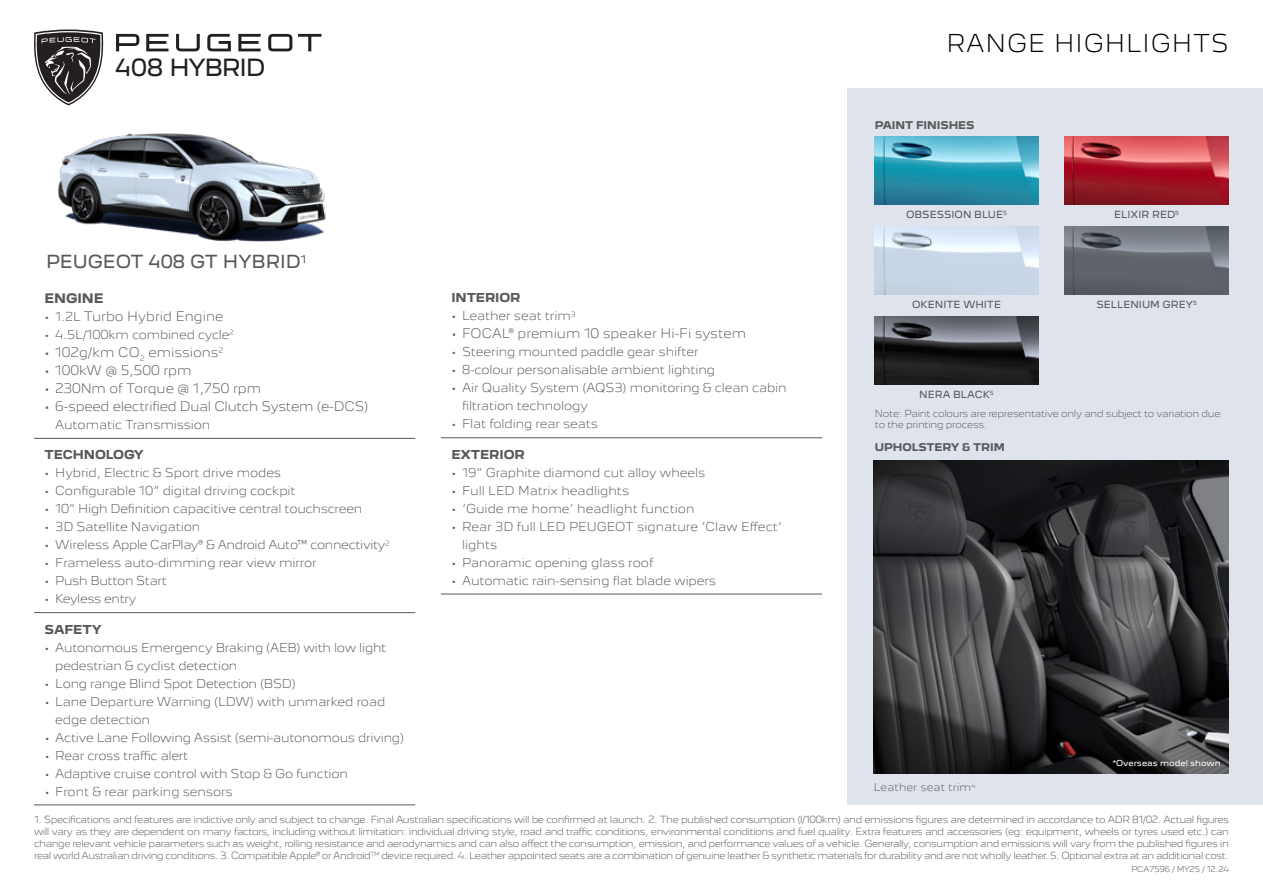
<style>
.page{position:relative;width:1263px;height:893px;background:#fff}
.page>*{position:absolute;margin:0;border:0;box-sizing:border-box;transform-origin:0 0}
.t1{font:300 22.5px "Peugeot New";letter-spacing:.04em;color:#000}
.t2{font:21.6px "Peugeot New";letter-spacing:-.06em;color:#231f20}
.t3{font:16.5px "Peugeot New";color:#58595b}
.t4{font:300 12px "Peugeot New";color:#58595b}
.t5{font:700 12px "Peugeot New";letter-spacing:-.01em;color:#58595b}
.t6{font:300 11.25px/18px "Peugeot New";letter-spacing:-.01em;color:#58595b}
.t7{font:300 11.25px "Peugeot New";letter-spacing:-.03em;color:#58595b}
.t8{font:700 11.25px "Peugeot New";letter-spacing:-.01em;color:#58595b}
.t9{font:700 9.75px "Peugeot New";letter-spacing:-.01em;color:#58595b}
.t10{font:300 9.75px "Peugeot New";letter-spacing:.01em;color:#58595b}
.t11{font:300 9px/12px "Peugeot New";letter-spacing:-.03em;color:#58595b;text-align:justify}
.t12{font:9px "Peugeot New";color:#58595b}
.t13{font:7.5px "Peugeot New";color:#fff}
.t14{font:300 7.35px "Peugeot New";letter-spacing:-.02em;color:#4d4d4f}
.s1{font-size:11.25px}
</style>
<div class="page">
<div style="left:847px;top:88px;width:416px;height:717px;background:#dfe3eb"></div>
<img style="left:58px;top:133px;width:268px;height:109px">
<hr style="left:34px;top:438px;width:381px;height:1px;background:#58595b">
<hr style="left:34px;top:612px;width:381px;height:1px;background:#58595b">
<hr style="left:34px;top:805px;width:381px;height:1px;background:#58595b">
<hr style="left:441px;top:437px;width:381px;height:1px;background:#58595b">
<hr style="left:441px;top:594px;width:381px;height:1px;background:#58595b">
<svg style="left:207px;top:34px;width:24px;height:17px"></svg>
<svg style="left:116px;top:34px;width:23px;height:17px"></svg>
<svg style="left:146px;top:34px;width:22px;height:17px"></svg>
<svg style="left:238px;top:34px;width:23px;height:17px"></svg>
<svg style="left:176px;top:34px;width:24px;height:17px"></svg>
<svg style="left:268px;top:34px;width:24px;height:17px"></svg>
<svg style="left:298px;top:34px;width:23px;height:17px"></svg>
<svg style="left:34px;top:30px;width:69px;height:75px"></svg>
<img style="left:874px;top:460px;width:355px;height:313px">
<img style="left:875px;top:136px;width:163px;height:68px">
<img style="left:1064px;top:136px;width:165px;height:68px">
<img style="left:875px;top:226px;width:163px;height:68px">
<img style="left:1064px;top:226px;width:165px;height:68px">
<img style="left:875px;top:316px;width:163px;height:68px">
<h2 class="t2" style="left:115px;top:53px;width:152px">408 HYBRID</h2>
<h3 class="t3" style="left:46px;top:251px;width:262px">PEUGEOT 408 GT HYBRID<sup>1</sup></h3>
<h3 class="t5" style="left:45px;top:290px;width:60px">ENGINE</h3>
<h3 class="t4" style="left:45px;top:308px;width:180px"><span class="s1">• 1.2L</span> Turbo Hybrid Engine</h3>
<p class="t6" style="left:45px;top:326px;width:191px">• 4.5L/100km combined cycle<sup>2</sup></p>
<h3 class="t4" style="left:45px;top:344px;width:180px">• 102g/km CO<sub>2</sub> emissions<sup>2</sup></h3>
<h3 class="t4" style="left:45px;top:362px;width:148px">• 100kW @ 5,500 rpm</h3>
<h3 class="t4" style="left:45px;top:380px;width:218px">• 230Nm of Torque @ 1,750 rpm</h3>
<h3 class="t4" style="left:45px;top:398px;width:325px">• 6-speed electrified Dual Clutch System (e-DCS)</h3>
<p class="t6" style="left:55px;top:416px;width:157px">Automatic Transmission</p>
<p class="t8" style="left:45px;top:447px;width:101px">TECHNOLOGY</p>
<p class="t6" style="left:45px;top:464px;width:238px">• Hybrid, Electric &amp; Sport drive modes</p>
<p class="t6" style="left:45px;top:482px;width:253px">• Configurable 10” digital driving cockpit</p>
<p class="t6" style="left:45px;top:500px;width:319px">• 10” High Definition capacitive central touchscreen</p>
<p class="t6" style="left:45px;top:518px;width:157px">• 3D Satellite Navigation</p>
<p class="t7" style="left:45px;top:537px;width:347px">• Wireless Apple CarPlay® &amp; Android Auto™ connectivity<sup>2</sup></p>
<p class="t6" style="left:45px;top:554px;width:274px">• Frameless auto-dimming rear view mirror</p>
<p class="t7" style="left:45px;top:573px;width:124px">• Push Button Start</p>
<p class="t7" style="left:45px;top:591px;width:93px">• Keyless entry</p>
<p class="t8" style="left:45px;top:621px;width:59px">SAFETY</p>
<p class="t6" style="left:55px;top:638px;width:333px;text-indent:-11px">• Autonomous Emergency Braking (AEB) with low light pedestrian &amp; cyclist detection</p>
<p class="t6" style="left:45px;top:674px;width:253px">• Long range Blind Spot Detection (BSD)</p>
<p class="t6" style="left:55px;top:692px;width:331px;text-indent:-11px">• Lane Departure Warning (LDW) with unmarked road edge detection</p>
<p class="t6" style="left:45px;top:728px;width:361px">• Active Lane Following Assist (semi-autonomous driving)</p>
<p class="t6" style="left:45px;top:746px;width:145px">• Rear cross traffic alert</p>
<p class="t6" style="left:45px;top:764px;width:305px">• Adaptive cruise control with Stop &amp; Go function</p>
<p class="t6" style="left:45px;top:782px;width:189px">• Front &amp; rear parking sensors</p>
<p class="t8" style="left:451px;top:290px;width:71px">INTERIOR</p>
<p class="t6" style="left:451px;top:307px;width:126px">• Leather seat trim<sup>3</sup></p>
<h3 class="t4" style="left:451px;top:326px;width:296px">• FOCAL® premium 10 speaker Hi-Fi system</h3>
<p class="t6" style="left:451px;top:343px;width:249px">• Steering mounted paddle gear shifter</p>
<p class="t6" style="left:451px;top:361px;width:265px">• 8-colour personalisable ambient lighting</p>
<p class="t6" style="left:462px;top:379px;width:326px;text-indent:-11px">• Air Quality System (AQS3) monitoring &amp; clean cabin filtration technology</p>
<p class="t6" style="left:451px;top:415px;width:148px">• Flat folding rear seats</p>
<p class="t8" style="left:451px;top:447px;width:75px">EXTERIOR</p>
<p class="t6" style="left:451px;top:463px;width:255px">• 19” Graphite diamond cut alloy wheels</p>
<p class="t6" style="left:451px;top:481px;width:179px">• Full LED Matrix headlights</p>
<p class="t6" style="left:451px;top:499px;width:245px">• ‘Guide me home’ headlight function</p>
<p class="t6" style="left:462px;top:517px;width:322px;text-indent:-11px">• Rear 3D full LED PEUGEOT signature ‘Claw Effect’ lights</p>
<p class="t6" style="left:451px;top:553px;width:203px">• Panoramic opening glass roof</p>
<p class="t6" style="left:451px;top:571px;width:266px">• Automatic rain-sensing flat blade wipers</p>
<h1 class="t1" style="left:946px;top:29px;width:284px">RANGE HIGHLIGHTS</h1>
<p class="t9" style="left:875px;top:118px;width:101px">PAINT FINISHES</p>
<p class="t12" style="left:906px;top:208px;width:102px">OBSESSION BLUE<sup>5</sup></p>
<p class="t12" style="left:1114px;top:208px;width:66px">ELIXIR RED<sup>5</sup></p>
<p class="t12" style="left:912px;top:298px;width:91px">OKENITE WHITE</p>
<p class="t12" style="left:1096px;top:298px;width:102px">SELLENIUM GREY<sup>5</sup></p>
<p class="t12" style="left:919px;top:388px;width:76px">NERA BLACK<sup>5</sup></p>
<p class="t11" style="left:875px;top:409px;width:347px;line-height:10.5px">Note: Paint colours are representative only and subject to variation due to the printing process.</p>
<p class="t9" style="left:875px;top:441px;width:131px">UPHOLSTERY &amp; TRIM</p>
<p class="t10" style="left:874px;top:780px;width:103px">Leather seat trim<sup>4</sup></p>
<p class="t13" style="left:1113px;top:758px;width:109px">*Overseas model shown</p>
<p class="t11" style="left:34px;top:813px;width:1196px">1. Specifications and features are indictive only and subject to change. Final Australian specifications will be confirmed at launch. 2. The published consumption (l/100km) and emissions figures are determined in accordance to ADR 81/02. Actual figures will vary as they are dependent on many factors, including without limitation: individual driving style, road and traffic conditions, environmental conditions and fuel quality. Extra features and accessories (eg: equipment, wheels or tyres used etc.) can change relevant vehicle parameters such as weight, rolling resistance and aerodynamics and can also affect the consumption, emission, and performance values of a vehicle. Generally, consumption and emissions will vary from the published figures in real world Australian driving conditions. 3. Compatible Apple® or Android<sup>TM</sup> device required. 4. Leather appointed seats are a combination of genuine leather &amp; synthetic materials for durability and are not wholly leather. 5. Optional extra at an additional cost.</p>
<p class="t14" style="left:1131px;top:864px;width:99px">PCA7596 / MY25 / 12.24</p>
</div>
